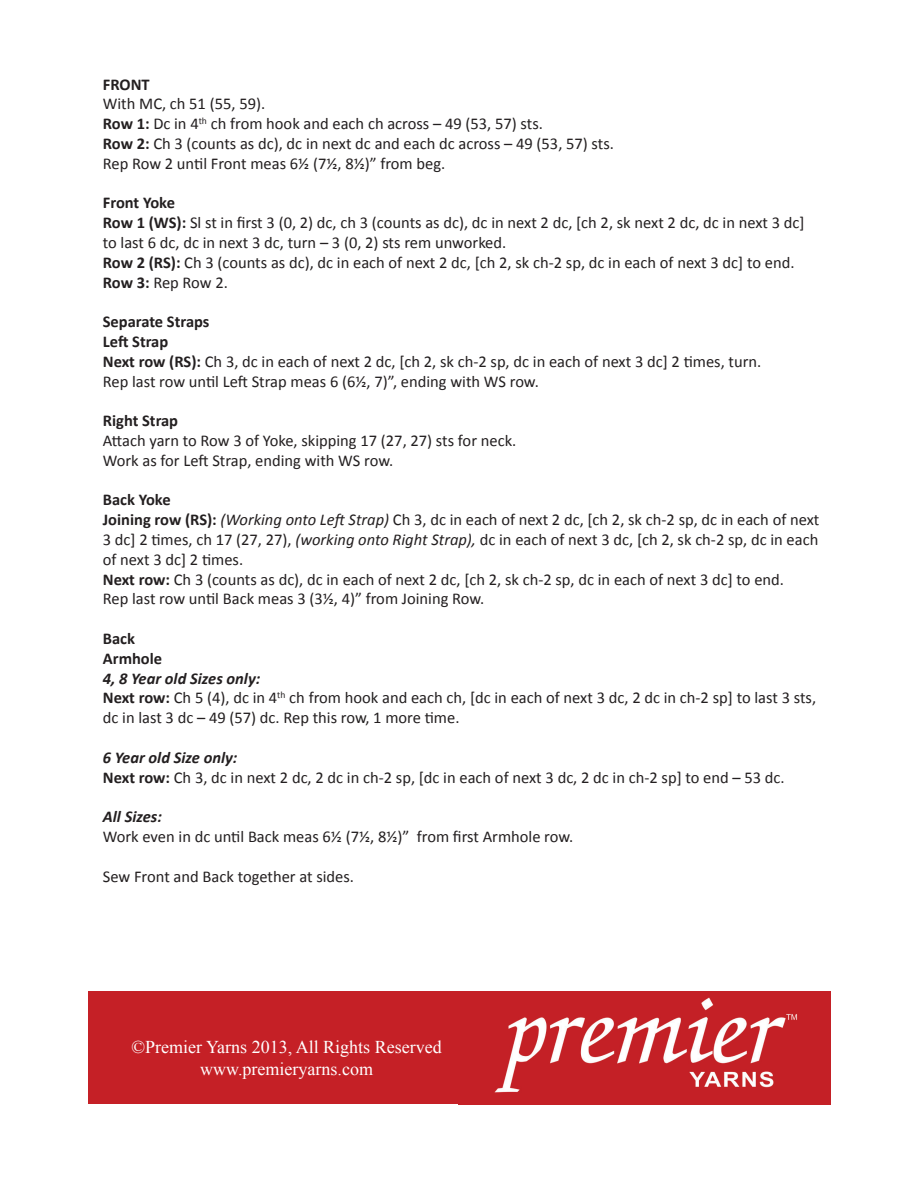
<style>
.page{position:relative;width:918px;height:1188px;background:#fff}
.page>*{position:absolute;margin:0;border:0;box-sizing:border-box;transform-origin:0 0}
.t1{font:18px/21.6px "Times New Roman";color:#fff;text-align:center}
.t2{font:16.5px/19.8px "Calibri";color:#231f20}
.t3{font:700 16.5px/19.8px "Calibri";color:#231f20}
.t4{font:italic 700 16.5px "Calibri";color:#231f20}
.s1{font-weight:700}
.s2{font-style:italic}
.s3{font-weight:700;font-style:italic}
</style>
<div class="page">
<img style="left:460px;top:991px;width:370px;height:113px">
<div style="left:88px;top:991px;width:372px;height:113px;background:#c52026"></div>
<p class="t3" style="left:103px;top:74px;width:48px">FRONT</p>
<p class="t2" style="left:103px;top:94px;width:513px">With MC, ch 51 (55, 59).<br><span class="s1">Row 1:</span> Dc in 4<sup>th</sup> ch from hook and each ch across – 49 (53, 57) sts.<br><span class="s1">Row 2:</span> Ch 3 (counts as dc), dc in next dc and each dc across – 49 (53, 57) sts.<br>Rep Row 2 until Front meas 6½ (7½, 8½)” from beg.</p>
<p class="t2" style="left:103px;top:193px;width:703px"><span class="s1">Front Yoke<br>Row 1 (WS):</span> Sl st in first 3 (0, 2) dc, ch 3 (counts as dc), dc in next 2 dc, [ch 2, sk next 2 dc, dc in next 3 dc] to last 6 dc, dc in next 3 dc, turn – 3 (0, 2) sts rem unworked.<br><span class="s1">Row 2 (RS):</span> Ch 3 (counts as dc), dc in each of next 2 dc, [ch 2, sk ch-2 sp, dc in each of next 3 dc] to end.<br><span class="s1">Row 3:</span> Rep Row 2.</p>
<p class="t2" style="left:103px;top:312px;width:660px"><span class="s1">Separate Straps<br>Left Strap<br>Next row (RS):</span> Ch 3, dc in each of next 2 dc, [ch 2, sk ch-2 sp, dc in each of next 3 dc] 2 times, turn.<br>Rep last row until Left Strap meas 6 (6½, 7)”, ending with WS row.</p>
<p class="t3" style="left:103px;top:411px;width:77px">Right Strap</p>
<p class="t2" style="left:103px;top:431px;width:415px">Attach yarn to Row 3 of Yoke, skipping 17 (27, 27) sts for neck.<br>Work as for Left Strap, ending with WS row.</p>
<p class="t2" style="left:103px;top:490px;width:718px"><span class="s1">Back Yoke<br>Joining row (RS):</span> <span class="s2">(Working onto Left Strap)</span> Ch 3, dc in each of next 2 dc, [ch 2, sk ch-2 sp, dc in each of next 3 dc] 2 times, ch 17 (27, 27), <span class="s2">(working onto Right Strap),</span> dc in each of next 3 dc, [ch 2, sk ch-2 sp, dc in each of next 3 dc] 2 times.<br><span class="s1">Next row:</span> Ch 3 (counts as dc), dc in each of next 2 dc, [ch 2, sk ch-2 sp, dc in each of next 3 dc] to end.<br>Rep last row until Back meas 3 (3½, 4)” from Joining Row.</p>
<p class="t3" style="left:103px;top:629px;width:61px">Back<br>Armhole</p>
<p class="t2" style="left:103px;top:668px;width:715px"><span class="s3">4, 8 Year old Sizes only:<br></span><span class="s1">Next row:</span> Ch 5 (4), dc in 4<sup>th</sup> ch from hook and each ch, [dc in each of next 3 dc, 2 dc in ch-2 sp] to last 3 sts, dc in last 3 dc – 49 (57) dc. Rep this row, 1 more time.</p>
<p class="t2" style="left:103px;top:747px;width:683px"><span class="s3">6 Year old Size only:<br></span><span class="s1">Next row:</span> Ch 3, dc in next 2 dc, 2 dc in ch-2 sp, [dc in each of next 3 dc, 2 dc in ch-2 sp] to end – 53 dc.</p>
<p class="t4" style="left:103px;top:806px;width:61px">All Sizes:</p>
<p class="t2" style="left:103px;top:827px;width:472px">Work even in dc until Back meas 6½ (7½, 8½)” from first Armhole row.</p>
<p class="t2" style="left:103px;top:866px;width:253px">Sew Front and Back together at sides.</p>
<p class="t1" style="left:132px;top:1036px;width:312px">©Premier Yarns 2013, All Rights Reserved www.premieryarns.com</p>
</div>
